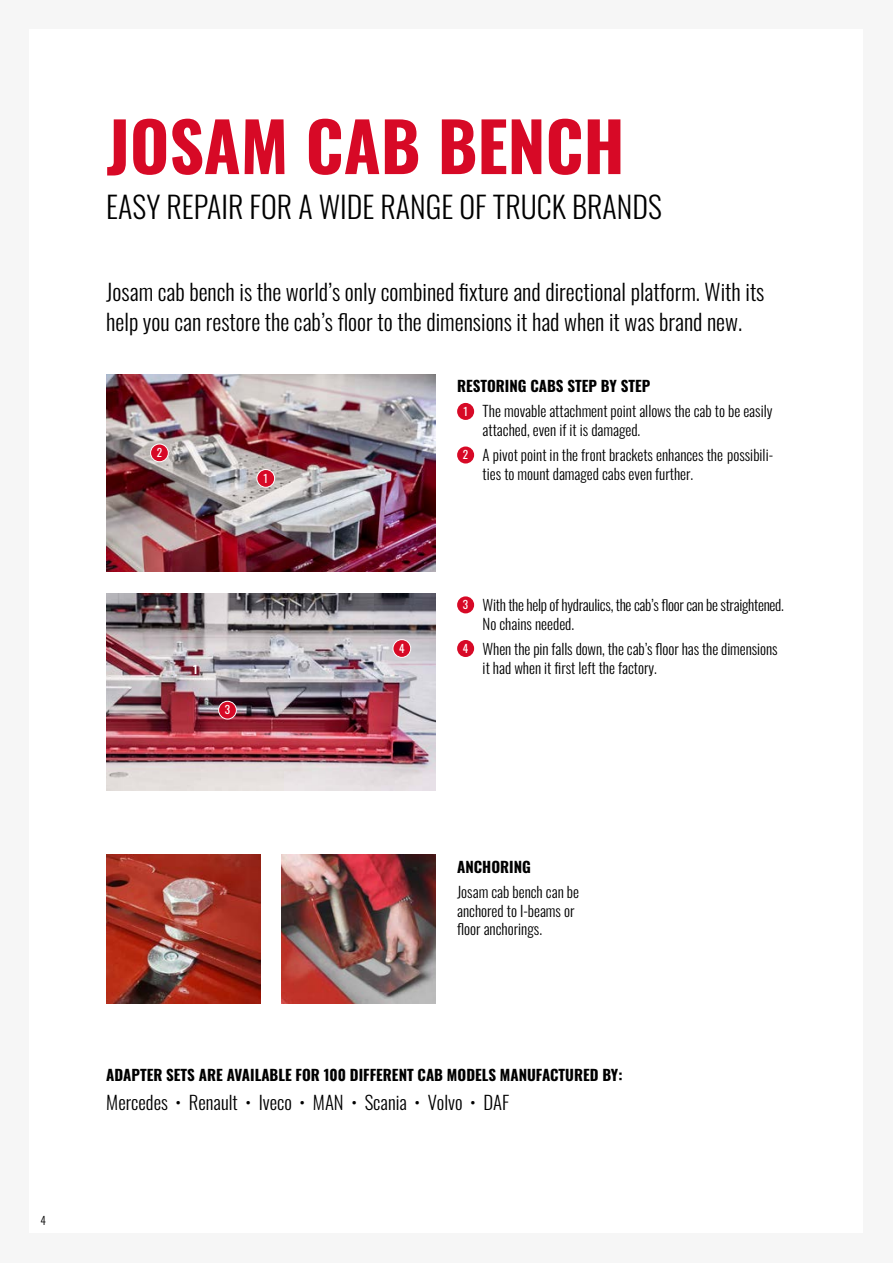
<style>
.page{position:relative;width:893px;height:1263px;background:#f6f6f6}
.page>*{position:absolute;margin:0;border:0;box-sizing:border-box;transform-origin:0 0}
.Huvudrubrik_röd{font:700 67.5px "Oswald";color:#d70926}
.Underrubrik_svart{font:300 30px "Oswald";color:#000}
.Ingress{font:300 22.5px/30px "Oswald";color:#000}
.Brödtext{font:300 18.75px "Oswald";color:#000}
.Brödtext_punkter_2_s{font:300 15px/18.8px "Oswald";color:#000}
.Mellanrubrik{font:700 15px "Oswald";color:#000}
.Brödtext_punkter_2_s-2{font:300 15px/18.8px "Oswald";letter-spacing:-.02em;color:#000}
.Brödtext_2{font:300 15px/18.8px "Oswald";color:#000}
.Bildtext{font:11.25px "Oswald";color:#fff}
.t1{font:300 11.25px "Oswald";color:#000}
</style>
<div class="page">
<div style="left:30px;top:30px;width:833px;height:1203px;background:#fff"></div>
<img style="left:106px;top:593px;width:330px;height:198px">
<img style="left:106px;top:374px;width:330px;height:198px">
<div style="left:257px;top:469px;width:18px;height:18px;background:#d70926;border-radius:50%"></div>
<div style="left:256px;top:469px;width:19px;height:19px;border:1px solid #fff;border-radius:50%"></div>
<div style="left:151px;top:444px;width:17px;height:18px;background:#d70926;border-radius:50%"></div>
<div style="left:150px;top:444px;width:19px;height:18px;border:1px solid #fff;border-radius:50%"></div>
<div style="left:219px;top:701px;width:17px;height:18px;background:#d70926;border-radius:50%"></div>
<div style="left:218px;top:701px;width:19px;height:18px;border:1px solid #fff;border-radius:50%"></div>
<div style="left:393px;top:640px;width:18px;height:17px;background:#d70926;border-radius:50%"></div>
<div style="left:393px;top:639px;width:18px;height:19px;border:1px solid #fff;border-radius:50%"></div>
<img style="left:106px;top:855px;width:154px;height:148px">
<img style="left:282px;top:855px;width:154px;height:148px">
<div style="left:457px;top:403px;width:17px;height:17px;background:#d70926;border-radius:50%"></div>
<div style="left:457px;top:446px;width:17px;height:17px;background:#d70926;border-radius:50%"></div>
<div style="left:457px;top:596px;width:17px;height:17px;background:#d70926;border-radius:50%"></div>
<div style="left:457px;top:640px;width:17px;height:17px;background:#d70926;border-radius:50%"></div>
<p class="t1" style="left:40px;top:1211px;width:7px">4</p>
<p class="Huvudrubrik_röd" style="left:106px;top:111px;width:520px">JOSAM CAB BENCH</p>
<p class="Underrubrik_svart" style="left:106px;top:180px;width:557px">EASY REPAIR FOR A WIDE RANGE OF TRUCK BRANDS</p>
<p class="Ingress" style="left:106px;top:274px;width:660px">Josam cab bench is the world’s only combined fixture and directional platform. With its help you can restore the cab’s floor to the dimensions it had when it was brand new.</p>
<p class="Bildtext" style="left:157px;top:442px;width:7px">2</p>
<p class="Bildtext" style="left:264px;top:468px;width:6px">1</p>
<p class="Mellanrubrik" style="left:457px;top:378px;width:195px">RESTORING CABS STEP BY STEP</p>
<p class="Brödtext_punkter_2_s" style="left:483px;top:400px;width:291px">The movable attachment point allows the cab to be easily attached, even if it is damaged.</p>
<p class="Brödtext_punkter_2_s" style="left:483px;top:444px;width:292px">A pivot point in the front brackets enhances the possibili&shy;ties to mount damaged cabs even further.</p>
<p class="Bildtext" style="left:463px;top:401px;width:6px">1</p>
<p class="Bildtext" style="left:463px;top:445px;width:7px">2</p>
<p class="Bildtext" style="left:399px;top:638px;width:7px">4</p>
<p class="Bildtext" style="left:463px;top:594px;width:7px">3</p>
<p class="Bildtext" style="left:463px;top:638px;width:7px">4</p>
<p class="Brödtext_punkter_2_s-2" style="left:483px;top:594px;width:303px">With the help of hydraulics, the cab’s floor can be straightened.<br>No chains needed.</p>
<p class="Brödtext_punkter_2_s" style="left:483px;top:638px;width:296px">When the pin falls down, the cab’s floor has the dimensions</p>
<p class="Bildtext" style="left:193px;top:659px;width:6px">1</p>
<p class="Brödtext_punkter_2_s" style="left:483px;top:657px;width:176px">it had when it first left the factory.</p>
<p class="Bildtext" style="left:225px;top:700px;width:7px">3</p>
<p class="Mellanrubrik" style="left:457px;top:859px;width:75px">ANCHORING</p>
<p class="Brödtext_2" style="left:457px;top:881px;width:123px">Josam cab bench can be anchored to I-beams or floor anchorings.</p>
<p class="Mellanrubrik" style="left:106px;top:1067px;width:518px">ADAPTER SETS ARE AVAILABLE FOR 100 DIFFERENT CAB MODELS MANUFACTURED BY:</p>
<p class="Brödtext" style="left:106px;top:1085px;width:405px">Mercedes • Renault • Iveco • MAN • Scania • Volvo • DAF</p>
</div>
